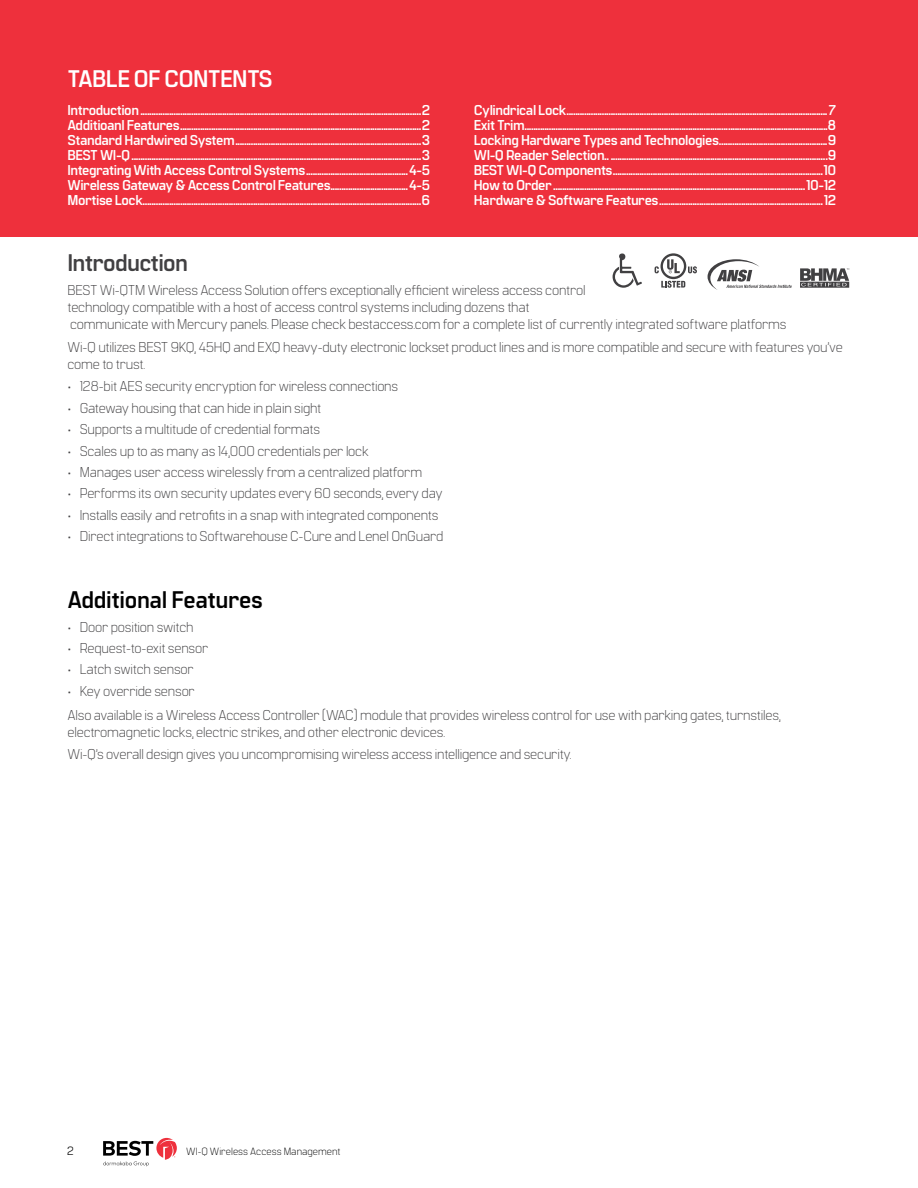
<style>
.page{position:relative;width:918px;height:1188px;background:#fff}
.page>*{position:absolute;margin:0;border:0;box-sizing:border-box;transform-origin:0 0}
.t1{font:700 24px "Manifold CF";letter-spacing:-.015em;color:#000}
.t2{font:700 24px "Manifold CF";letter-spacing:-.03em;color:#fff}
.t3{font:700 24px "Manifold CF";letter-spacing:-.03em;color:#414042}
.t4{font:700 14.25px/15px "Manifold CF";letter-spacing:-.03em;color:#fff;text-align:justify}
.t5{font:300 14.25px/17.1px "Manifold CF";letter-spacing:-.015em;color:#414042}
.t6{font:12px "Manifold CF";color:#000}
.t7{font:300 10.5px "Manifold CF";color:#000}
</style>
<div class="page">
<svg style="left:103px;top:1138px;width:74px;height:28px"></svg>
<div style="left:0;top:0;width:918px;height:237px;background:#ee303c"></div>
<svg style="left:655px;top:253px;width:42px;height:35px"></svg>
<svg style="left:800px;top:268px;width:49px;height:20px"></svg>
<svg style="left:613px;top:253px;width:29px;height:35px"></svg>
<svg style="left:708px;top:259px;width:84px;height:31px"></svg>
<h1 class="t2" style="left:68px;top:64px;width:207px">TABLE OF CONTENTS</h1>
<p class="t4" style="left:68px;top:103px;width:364px">Introduction...............................................................................................................................2<br>Additioanl Features.............................................................................................................2<br>Standard Hardwired System....................................................................................3<br>BEST WI-Q...................................................................................................................................3<br>Integrating With Access Control Systems..............................................4-5<br>Wireless Gateway &amp; Access Control Features...................................4-5<br>Mortise Lock..............................................................................................................................6</p>
<p class="t4" style="left:474px;top:104px;width:364px">Cylindrical Lock......................................................................................................................7<br>Exit Trim.........................................................................................................................................8<br>Locking Hardware Types and Technologies.................................................9<br>WI-Q Reader Selection.. ..................................................................................................9<br>BEST WI-Q Components...............................................................................................10<br>How to Order..................................................................................................................10-12<br>Hardware &amp; Software Features..........................................................................12</p>
<h1 class="t3" style="left:68px;top:249px;width:122px">Introduction</h1>
<p class="t5" style="left:68px;top:282px;width:720px">BEST Wi-QTM Wireless Access Solution offers exceptionally efficient wireless access control<br>technology compatible with a host of access control systems including dozens that<br>communicate with Mercury panels. Please check bestaccess.com for a complete list of currently integrated software platforms</p>
<p class="t5" style="left:68px;top:338px;width:777px">Wi-Q utilizes BEST 9KQ, 45HQ and EXQ heavy-duty electronic lockset product lines and is more compatible and secure with features you’ve come to trust.</p>
<p class="t5" style="left:68px;top:378px;width:332px">• 128-bit AES security encryption for wireless connections</p>
<p class="t5" style="left:68px;top:399px;width:255px">• Gateway housing that can hide in plain sight</p>
<p class="t5" style="left:68px;top:421px;width:254px">• Supports a multitude of credential formats</p>
<p class="t5" style="left:68px;top:442px;width:303px">• Scales up to as many as 14,000 credentials per lock</p>
<p class="t5" style="left:68px;top:464px;width:356px">• Manages user access wirelessly from a centralized platform</p>
<p class="t5" style="left:68px;top:485px;width:377px">• Performs its own security updates every 60 seconds, every day</p>
<p class="t5" style="left:68px;top:506px;width:373px">• Installs easily and retrofits in a snap with integrated components</p>
<p class="t5" style="left:68px;top:528px;width:377px">• Direct integrations to Softwarehouse C-Cure and Lenel OnGuard</p>
<h1 class="t1" style="left:68px;top:585px;width:197px">Additional Features</h1>
<p class="t5" style="left:68px;top:618px;width:128px">• Door position switch</p>
<p class="t5" style="left:68px;top:640px;width:142px">• Request-to-exit sensor</p>
<p class="t5" style="left:68px;top:661px;width:128px">• Latch switch sensor</p>
<p class="t5" style="left:68px;top:679px;width:715px;line-height:23.9px">• Key override sensor<br>Also available is a Wireless Access Controller (WAC) module that provides wireless control for use with parking gates, turnstiles,</p>
<p class="t5" style="left:68px;top:721px;width:506px;line-height:22.5px">electromagnetic locks, electric strikes, and other electronic devices.<br>Wi-Q’s overall design gives you uncompromising wireless access intelligence and security.</p>
<p class="t6" style="left:67px;top:1144px;width:8px">2</p>
<p class="t7" style="left:186px;top:1145px;width:156px">WI-Q Wireless Access Management</p>
</div>
